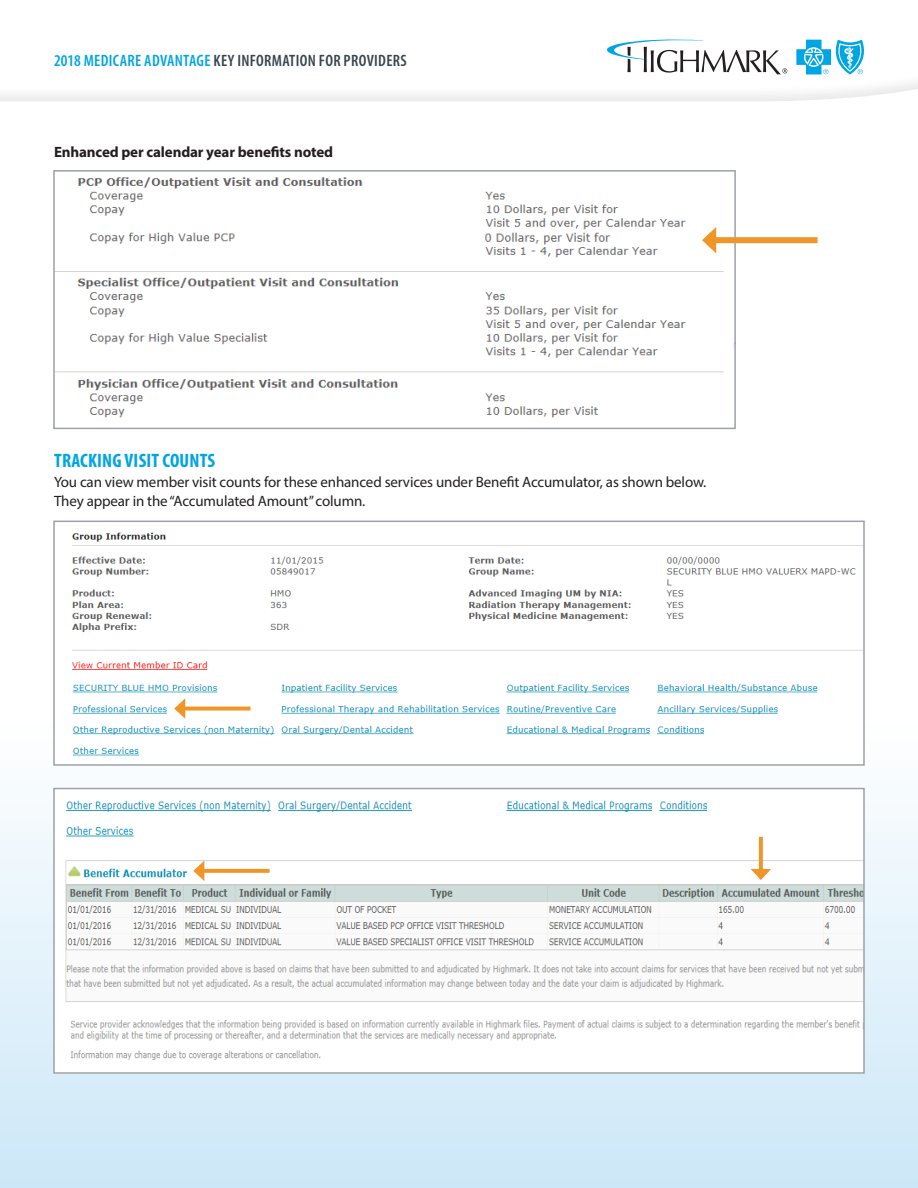
<style>
.page{position:relative;width:918px;height:1188px;background:#fff}
.page>*{position:absolute;margin:0;border:0;box-sizing:border-box;transform-origin:0 0}
.t1{font:700 condensed 19.5px "Myriad Pro";letter-spacing:.01em;color:#00a5e3}
.t2{font:600 condensed 16.5px "Myriad Pro";letter-spacing:.02em;color:#39454e}
.t3{font:15px/19.5px "Myriad Pro";letter-spacing:-.01em;color:#231f20}
.t4{font:700 15px "Myriad Pro";letter-spacing:-.01em;color:#231f20}
.s1{color:#00a5e3}
</style>
<div class="page">
<div style="left:0;top:725px;width:918px;height:463px;background:linear-gradient(to bottom,#fefefe,#cce7f8)"></div>
<svg style="left:607px;top:39px;width:180px;height:35px"></svg>
<svg style="left:796px;top:40px;width:68px;height:34px"></svg>
<img style="left:56px;top:177px;width:677px;height:241px">
<div style="left:53px;top:170px;width:683px;height:259px;border:2px solid #9ca2a7"></div>
<div style="left:711px;top:237px;width:107px;height:6px;background:#f09628"></div>
<svg style="left:702px;top:227px;width:14px;height:26px"></svg>
<img style="left:56px;top:532px;width:806px;height:231px">
<div style="left:53px;top:521px;width:812px;height:245px;border:2px solid #9ca2a7"></div>
<img style="left:56px;top:791px;width:806px;height:280px">
<div style="left:53px;top:788px;width:812px;height:286px;border:2px solid #9ca2a7"></div>
<div style="left:199px;top:693px;width:67px;height:30px;background:#fff"></div>
<svg style="left:185px;top:707px;width:65px;height:4px"></svg>
<svg style="left:174px;top:698px;width:11px;height:21px"></svg>
<svg style="left:204px;top:869px;width:66px;height:4px"></svg>
<svg style="left:193px;top:861px;width:11px;height:20px"></svg>
<svg style="left:759px;top:837px;width:4px;height:32px"></svg>
<svg style="left:751px;top:869px;width:20px;height:11px"></svg>
<img style="left:485px;top:232px;width:133px;height:15px">
<p class="t2" style="left:54px;top:51px;width:354px"><span class="s1">2018 MEDICARE ADVANTAGE</span> KEY INFORMATION FOR PROVIDERS</p>
<p class="t4" style="left:54px;top:142px;width:281px">Enhanced per calendar year benefits noted</p>
<h1 class="t1" style="left:54px;top:449px;width:163px">TRACKING VISIT COUNTS</h1>
<p class="t3" style="left:54px;top:472px;width:654px">You can view member visit counts for these enhanced services under Benefit Accumulator, as shown below.<br>They appear in the “Accumulated Amount” column.</p>
</div>
